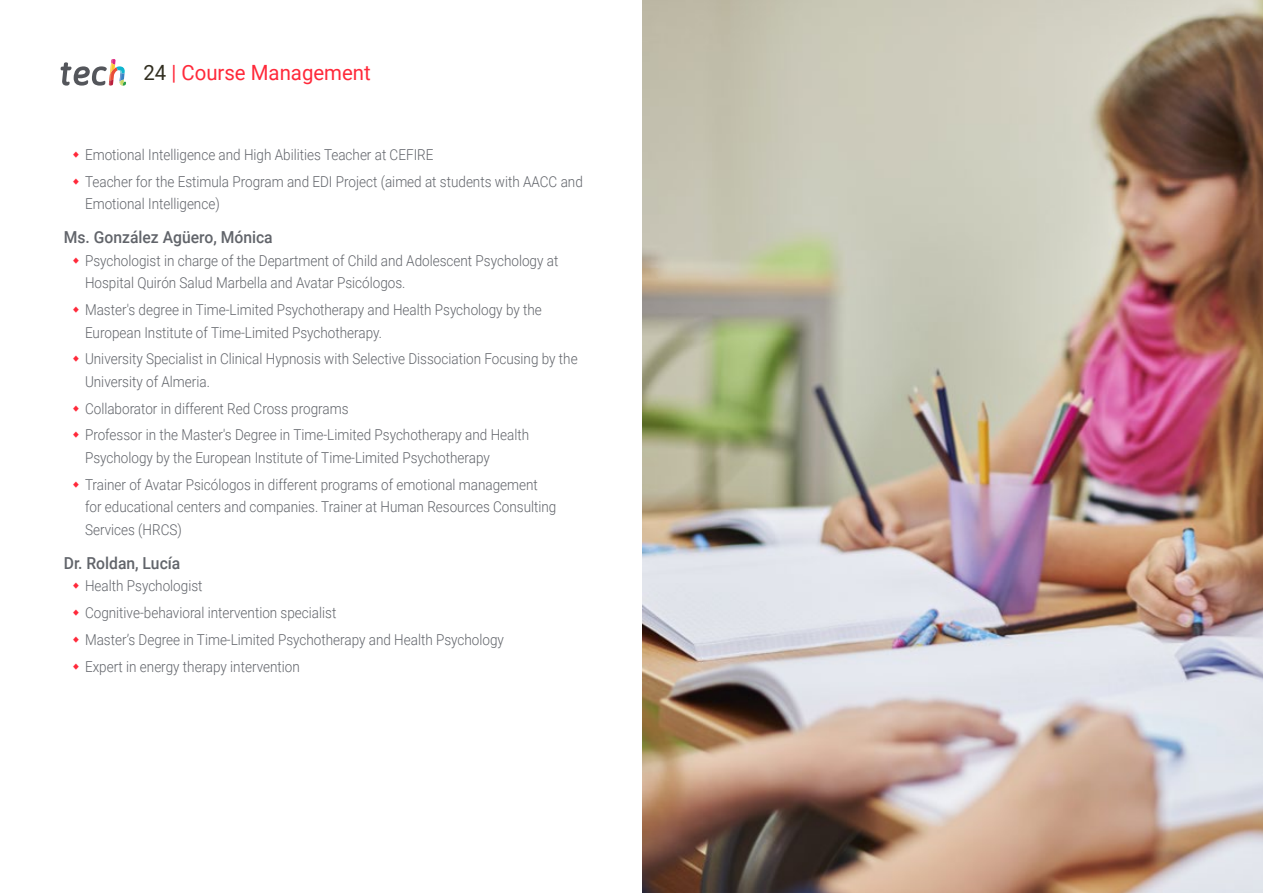
<style>
.page{position:relative;width:1263px;height:893px;background:#fff}
.page>*{position:absolute;margin:0;border:0;box-sizing:border-box;transform-origin:0 0}
.t1{font:21px "Roboto";color:#ff293a}
.t2{font:500 16.5px "Roboto";color:#61646a;scale:.95 1}
.t3{font:300 15px/26.7px "Roboto";color:#61646a;scale:.9 1}
.s1{color:#312e20}
</style>
<div class="page">
<img style="left:642px;top:0;width:621px;height:893px">
<svg style="left:61px;top:59px;width:65px;height:27px"></svg>
<h1 class="t1" style="left:144px;top:57px;width:229px"><span class="s1">24</span> | Course Management</h1>
<p class="t3" style="left:85px;top:141px;width:555px">Emotional Intelligence and High Abilities Teacher at CEFIRE<br>Teacher for the Estimula Program and EDI Project (aimed at students with AACC and</p>
<p class="t3" style="left:85px;top:190px;width:151px">Emotional Intelligence)</p>
<p class="t2" style="left:64px;top:226px;width:221px">Ms. González Agüero, Mónica</p>
<p class="t3" style="left:85px;top:249px;width:527px;line-height:22.5px">Psychologist in charge of the Department of Child and Adolescent Psychology at<br>Hospital Quirón Salud Marbella and Avatar Psicólogos.</p>
<p class="t3" style="left:85px;top:298px;width:509px;line-height:22.5px">Master's degree in Time-Limited Psychotherapy and Health Psychology by the<br>European Institute of Time-Limited Psychotherapy.</p>
<p class="t3" style="left:85px;top:347px;width:549px;line-height:22.5px">University Specialist in Clinical Hypnosis with Selective Dissociation Focusing by the<br>University of Almeria.</p>
<p class="t3" style="left:85px;top:394px;width:495px">Collaborator in different Red Cross programs<br>Professor in the Master's Degree in Time-Limited Psychotherapy and Health</p>
<p class="t3" style="left:85px;top:444px;width:505px">Psychology by the European Institute of Time-Limited Psychotherapy<br>Trainer of Avatar Psicólogos in different programs of emotional management</p>
<p class="t3" style="left:85px;top:495px;width:525px;line-height:22.5px">for educational centers and companies. Trainer at Human Resources Consulting<br>Services (HRCS)</p>
<p class="t2" style="left:64px;top:551px;width:124px">Dr. Roldan, Lucía</p>
<p class="t3" style="left:85px;top:572px;width:467px">Health Psychologist<br>Cognitive-behavioral intervention specialist<br>Master’s Degree in Time-Limited Psychotherapy and Health Psychology Expert in energy therapy intervention</p>
</div>
